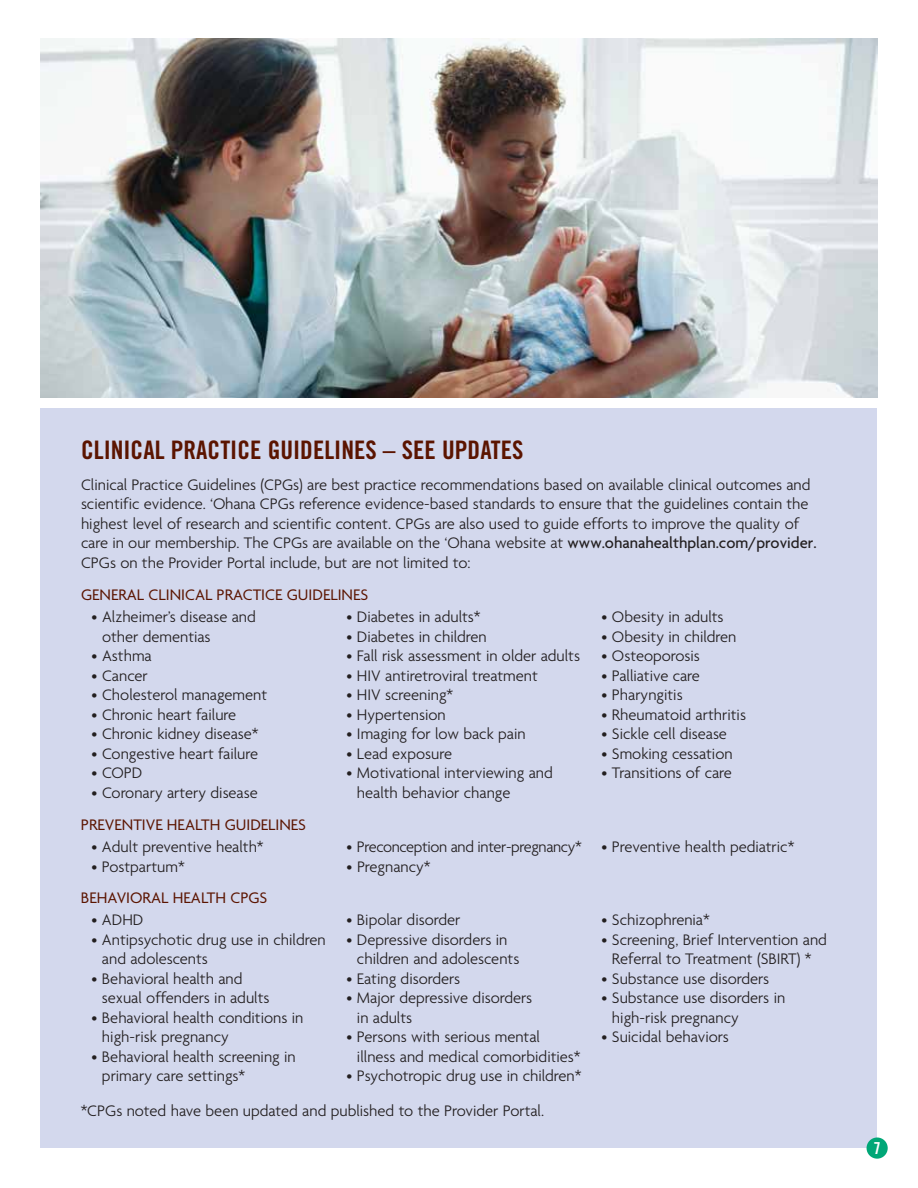
<style>
.page{position:relative;width:918px;height:1188px;background:#fff}
.page>*{position:absolute;margin:0;border:0;box-sizing:border-box;transform-origin:0 0}
.t1{font:25.5px "Trade Gothic Bold Cond Twenty";color:#5b1400}
.t2{font:300 16.5px/19.5px "Agenda";color:#231f20}
.t3{font:16.5px "Agenda";color:#5b1400}
.t4{font:300 16.5px "Agenda";letter-spacing:-.02em;color:#231f20}
.t5{font:16.5px "Trade Gothic Bold Cond Twenty";color:#fff}
.s1{font-weight:500}
</style>
<div class="page">
<div style="left:40px;top:408px;width:838px;height:740px;background:#d3d8ed"></div>
<img style="left:40px;top:39px;width:838px;height:358px">
<div style="left:867px;top:1138px;width:21px;height:21px;background:#00a777;border-radius:50%"></div>
<h1 class="t1" style="left:81px;top:435px;width:444px">CLINICAL PRACTICE GUIDELINES – SEE UPDATES</h1>
<p class="t2" style="left:81px;top:474px;width:737px">Clinical Practice Guidelines (CPGs) are best practice recommendations based on available clinical outcomes and scientific evidence. ‘Ohana CPGs reference evidence-based standards to ensure that the guidelines contain the highest level of research and scientific content. CPGs are also used to guide efforts to improve the quality of care in our membership. The CPGs are available on the ‘Ohana website at <span class="s1">www.ohanahealthplan.com/provider.<br></span>CPGs on the Provider Portal include, but are not limited to:</p>
<p class="t3" style="left:81px;top:585px;width:289px">GENERAL CLINICAL PRACTICE GUIDELINES</p>
<p class="t2" style="left:102px;top:607px;width:155px;text-indent:-10px">• Alzheimer’s disease and other dementias</p>
<p class="t2" style="left:92px;top:646px;width:62px">• Asthma</p>
<p class="t2" style="left:92px;top:665px;width:58px">• Cancer</p>
<p class="t2" style="left:92px;top:685px;width:177px">• Cholesterol management</p>
<p class="t2" style="left:92px;top:704px;width:146px">• Chronic heart failure</p>
<p class="t2" style="left:92px;top:724px;width:169px">• Chronic kidney disease*</p>
<p class="t2" style="left:92px;top:743px;width:168px">• Congestive heart failure</p>
<p class="t2" style="left:92px;top:763px;width:52px">• COPD</p>
<p class="t2" style="left:92px;top:782px;width:168px">• Coronary artery disease</p>
<p class="t2" style="left:347px;top:607px;width:136px">• Diabetes in adults*</p>
<p class="t2" style="left:347px;top:626px;width:142px">• Diabetes in children</p>
<p class="t2" style="left:347px;top:646px;width:235px">• Fall risk assessment in older adults</p>
<p class="t2" style="left:347px;top:665px;width:193px">• HIV antiretroviral treatment</p>
<p class="t2" style="left:347px;top:685px;width:108px">• HIV screening*</p>
<p class="t2" style="left:347px;top:704px;width:101px">• Hypertension</p>
<p class="t2" style="left:347px;top:724px;width:181px">• Imaging for low back pain</p>
<p class="t2" style="left:347px;top:743px;width:107px">• Lead exposure</p>
<p class="t2" style="left:357px;top:763px;width:197px;text-indent:-10px">• Motivational interviewing and health behavior change</p>
<p class="t2" style="left:601px;top:607px;width:124px">• Obesity in adults</p>
<p class="t2" style="left:601px;top:626px;width:136px">• Obesity in children</p>
<p class="t2" style="left:601px;top:646px;width:100px">• Osteoporosis</p>
<p class="t2" style="left:601px;top:666px;width:100px">• Palliative care</p>
<p class="t2" style="left:601px;top:685px;width:83px">• Pharyngitis</p>
<p class="t2" style="left:601px;top:705px;width:146px">• Rheumatoid arthritis</p>
<p class="t2" style="left:601px;top:724px;width:127px">• Sickle cell disease</p>
<p class="t2" style="left:601px;top:744px;width:133px">• Smoking cessation</p>
<p class="t2" style="left:601px;top:763px;width:132px">• Transitions of care</p>
<p class="t3" style="left:81px;top:815px;width:227px">PREVENTIVE HEALTH GUIDELINES</p>
<p class="t2" style="left:91px;top:837px;width:174px">• Adult preventive health*</p>
<p class="t2" style="left:91px;top:856px;width:95px">• Postpartum*</p>
<p class="t3" style="left:81px;top:888px;width:188px">BEHAVIORAL HEALTH CPGS</p>
<p class="t2" style="left:92px;top:910px;width:53px">• ADHD</p>
<p class="t2" style="left:102px;top:930px;width:225px;text-indent:-10px">• Antipsychotic drug use in children and adolescents</p>
<p class="t2" style="left:102px;top:969px;width:169px;text-indent:-10px">• Behavioral health and sexual offenders in adults</p>
<p class="t2" style="left:102px;top:1008px;width:203px;text-indent:-10px">• Behavioral health conditions in high-risk pregnancy</p>
<p class="t2" style="left:102px;top:1047px;width:195px;text-indent:-10px">• Behavioral health screening in primary care settings*</p>
<p class="t4" style="left:347px;top:837px;width:237px">• Preconception and inter-pregnancy*</p>
<p class="t2" style="left:347px;top:856px;width:86px">• Pregnancy*</p>
<p class="t2" style="left:346px;top:910px;width:115px">• Bipolar disorder</p>
<p class="t2" style="left:357px;top:930px;width:164px;text-indent:-10px">• Depressive disorders in children and adolescents</p>
<p class="t2" style="left:346px;top:969px;width:115px">• Eating disorders</p>
<p class="t2" style="left:357px;top:988px;width:177px;text-indent:-10px">• Major depressive disorders in adults</p>
<p class="t2" style="left:357px;top:1027px;width:225px;text-indent:-10px">• Persons with serious mental illness and medical comorbidities*</p>
<p class="t2" style="left:346px;top:1066px;width:237px">• Psychotropic drug use in children*</p>
<p class="t2" style="left:81px;top:1101px;width:465px">*CPGs noted have been updated and published to the Provider Portal.</p>
<p class="t2" style="left:602px;top:837px;width:194px">• Preventive health pediatric*</p>
<p class="t2" style="left:601px;top:910px;width:110px">• Schizophrenia*</p>
<p class="t2" style="left:601px;top:930px;width:227px;text-align:center">• Screening, Brief Intervention and<br>Referral to Treatment (SBIRT) *</p>
<p class="t2" style="left:601px;top:969px;width:169px">• Substance use disorders</p>
<p class="t2" style="left:612px;top:988px;width:175px;text-indent:-10px">• Substance use disorders in high-risk pregnancy</p>
<p class="t2" style="left:601px;top:1027px;width:129px">• Suicidal behaviors</p>
<p class="t5" style="left:874px;top:1138px;width:9px">7</p>
</div>
